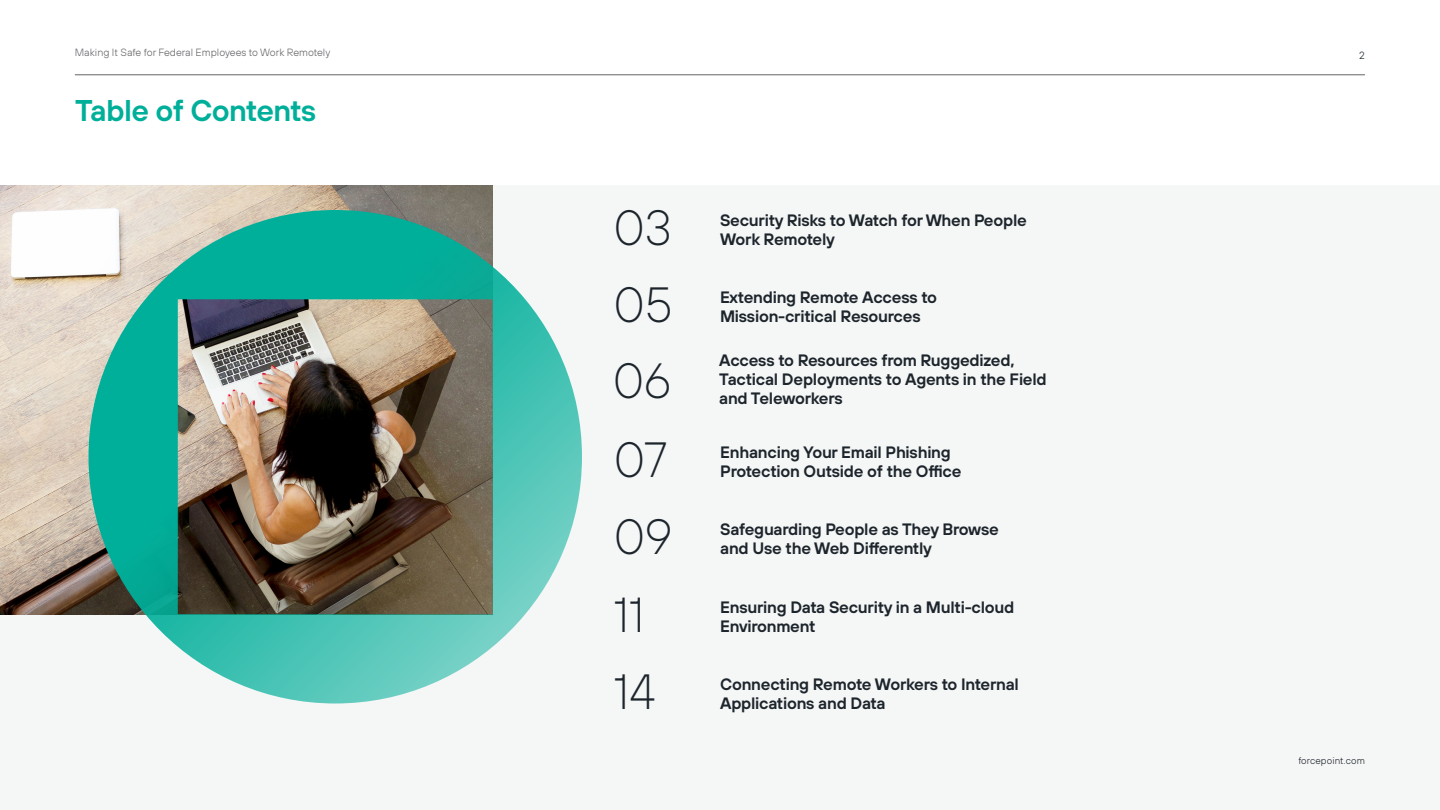
<style>
.page{position:relative;width:1440px;height:810px;background:#fff}
.page>*{position:absolute;margin:0;border:0;box-sizing:border-box;transform-origin:0 0}
.t1{font:200 49.5px/77.4px "FP Sans";letter-spacing:-.015em;color:#1d252c}
.t2{font:200 49.12px "FP Sans";color:#1d252c}
.t3{font:600 30px "FP Sans";letter-spacing:-.02em;color:#00af9a}
.t4{font:600 16.5px/19.1px "FP Sans";letter-spacing:-.015em;color:#1d252c}
.t5{font:300 10.5px "FP Sans";color:#636569}
.t6{font:300 10.5px "FP Sans";color:#1d252c}
.t7{font:300 9.75px "FP Sans";letter-spacing:.01em;color:#1d252c}
</style>
<div class="page">
<div style="left:0;top:186px;width:1440px;height:624px;background:#f5f6f6"></div>
<hr style="left:75px;top:75px;width:1290px;height:1px;background:#636569">
<img style="left:0;top:186px;width:493px;height:428px">
<img style="left:88px;top:210px;width:494px;height:494px">
<p class="t5" style="left:75px;top:46px;width:257px">Making It Safe for Federal Employees to Work Remotely</p>
<p class="t6" style="left:1359px;top:49px;width:7px">2</p>
<h3 class="t3" style="left:75px;top:91px;width:243px">Table of Contents</h3>
<h1 class="t1" style="left:613px;top:188px;width:60px">03</h1>
<p class="t4" style="left:720px;top:210px;width:308px">Security Risks to Watch for When People</p>
<p class="t4" style="left:720px;top:229px;width:117px">Work Remotely</p>
<h1 class="t1" style="left:613px;top:265px;width:61px">05</h1>
<p class="t4" style="left:720px;top:287px;width:219px">Extending Remote Access to</p>
<p class="t4" style="left:720px;top:306px;width:202px">Mission-critical Resources</p>
<h1 class="t1" style="left:613px;top:341px;width:61px">06</h1>
<p class="t4" style="left:719px;top:350px;width:329px">Access to Resources from Ruggedized,<br>Tactical Deployments to Agents in the Field</p>
<p class="t4" style="left:719px;top:388px;width:125px">and Teleworkers</p>
<h1 class="t1" style="left:614px;top:420px;width:61px">07<br>09</h1>
<p class="t4" style="left:720px;top:442px;width:243px">Enhancing Your Email Phishing<br>Protection Outside of the Office</p>
<p class="t4" style="left:720px;top:520px;width:280px">Safeguarding People as They Browse and Use the Web Differently</p>
<h2 class="t2" style="left:614px;top:584px;width:33px">11</h2>
<p class="t4" style="left:720px;top:597px;width:296px">Ensuring Data Security in a Multi-cloud<br>Environment</p>
<h1 class="t1" style="left:614px;top:652px;width:44px">14</h1>
<p class="t4" style="left:720px;top:674px;width:300px">Connecting Remote Workers to Internal<br>Applications and Data</p>
<p class="t7" style="left:1298px;top:755px;width:68px">forcepoint.com</p>
</div>
